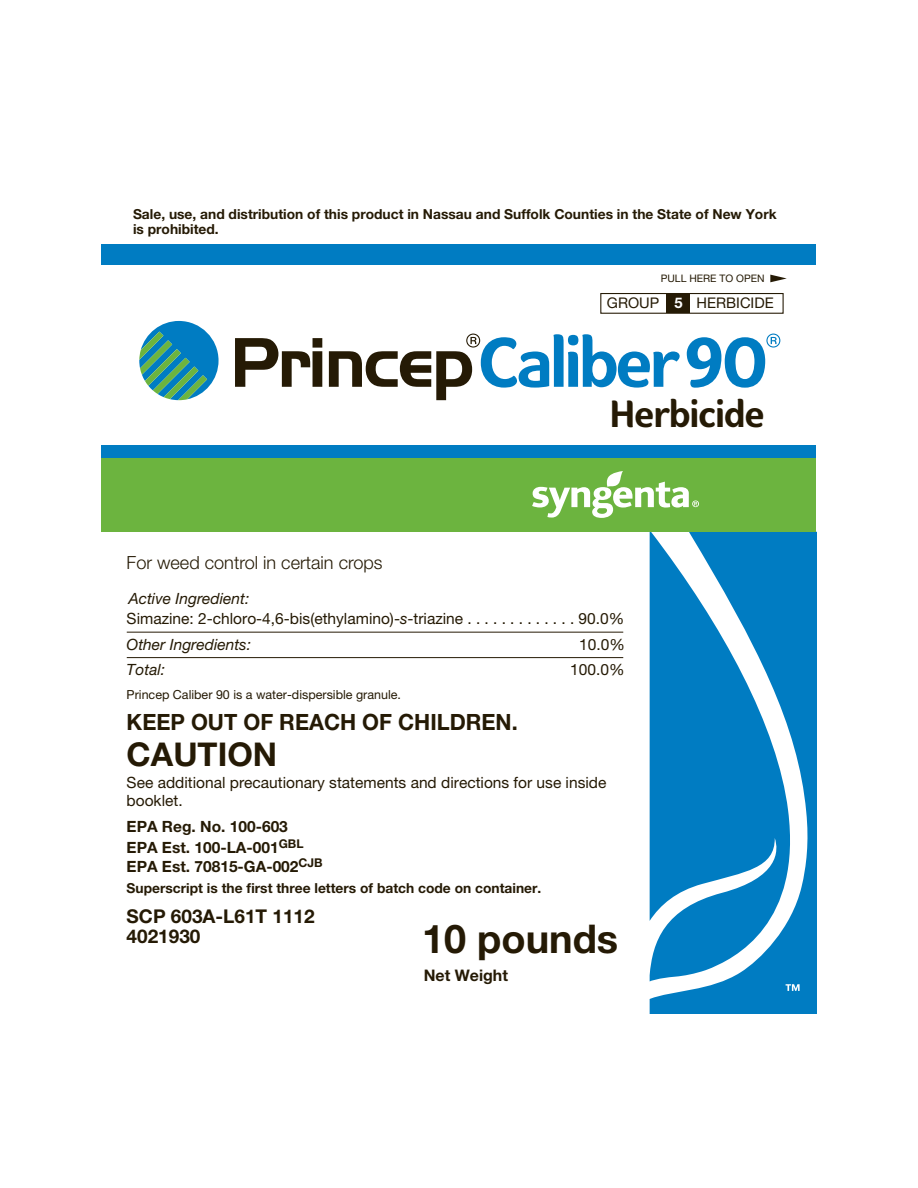
<style>
.page{position:relative;width:918px;height:1188px;background:#fff}
.page>*{position:absolute;margin:0;border:0;box-sizing:border-box;transform-origin:0 0}
.t1{font:700 39.6px "Helvetica Neue LT Pro";color:#251a05}
.t2{font:32.7px "Syngenta Veto Latin";letter-spacing:-.02em;color:#251a05}
.t3{font:700 32.7px "Helvetica Neue LT Pro";color:#251a05}
.t4{font:700 22.35px "Helvetica Neue LT Pro";color:#251a05}
.t5{font:700 18.9px/20.7px "Helvetica Neue LT Pro";color:#251a05}
.t6{font:300 18.15px "Helvetica Neue LT Pro";color:#251a05}
.t7{font:700 15.9px "Helvetica Neue LT Pro";color:#251a05}
.t8{font:15.45px/19.8px "Helvetica Neue LT Pro";color:#251a05}
.t9{font:700 15.45px/20.7px "Helvetica Neue LT Pro";color:#251a05}
.t10{font:italic 15.45px "Helvetica Neue LT Pro";color:#251a05}
.t11{font:14.7px "Helvetica Neue LT Pro";color:#251a05}
.t12{font:700 13.8px/15.5px "Helvetica Neue LT Pro";color:#251a05}
.t13{font:12.45px "Helvetica Neue LT Pro";color:#251a05}
.t14{font:10.35px "Helvetica Neue LT Pro";color:#251a05}
.s1{font-weight:700;color:#fff}
.s2{font-style:italic}
</style>
<div class="page">
<svg style="left:770px;top:275px;width:17px;height:7px"></svg>
<div style="left:600px;top:293px;width:184px;height:21px;border:1px solid #251a05"></div>
<div style="left:667px;top:294px;width:23px;height:19px;background:#251a05"></div>
<hr style="left:127px;top:632px;width:496px;height:1px;background:#251a05">
<hr style="left:127px;top:657px;width:496px;height:1px;background:#251a05">
<svg style="left:139px;top:321px;width:80px;height:79px"></svg>
<svg style="left:235px;top:338px;width:87px;height:49px"></svg>
<svg style="left:329px;top:334px;width:351px;height:66px"></svg>
<svg style="left:687px;top:334px;width:93px;height:54px"></svg>
<div style="left:102px;top:244px;width:714px;height:21px;background:#007cc2"></div>
<svg style="left:650px;top:532px;width:166px;height:481px;fill:#007cc2"></svg>
<div style="left:102px;top:458px;width:714px;height:74px;background:#6cb43f"></div>
<div style="left:102px;top:446px;width:714px;height:12px;background:#007cc2"></div>
<svg style="left:508px;top:445px;width:191px;height:73px"></svg>
<svg style="left:784px;top:981px;width:16px;height:10px"></svg>
<p class="t12" style="left:133px;top:207px;width:645px">Sale, use, and distribution of this product in Nassau and Suffolk Counties in the State of New York is prohibited.</p>
<p class="t14" style="left:661px;top:274px;width:105px">PULL HERE TO OPEN</p>
<p class="t11" style="left:607px;top:298px;width:168px">GROUP <span class="s1">5</span> HERBICIDE</p>
<h2 class="t2" style="left:610px;top:397px;width:157px">Herbicide</h2>
<p class="t6" style="left:127px;top:552px;width:258px">For weed control in certain crops</p>
<p class="t8" style="left:127px;top:590px;width:499px"><span class="s2">Active Ingredient:<br></span>Simazine: 2-chloro-4,6-bis(ethylamino)-<span class="s2">s</span>-triazine . . . . . . . . . . . . . 90.0%</p>
<p class="t10" style="left:127px;top:638px;width:126px">Other Ingredients:</p>
<p class="t8" style="left:579px;top:636px;width:47px">10.0%</p>
<p class="t10" style="left:127px;top:664px;width:40px">Total:</p>
<p class="t8" style="left:570px;top:661px;width:56px">100.0%</p>
<p class="t13" style="left:127px;top:690px;width:276px">Princep Caliber 90 is a water-dispersible granule.</p>
<h3 class="t4" style="left:127px;top:714px;width:393px">KEEP OUT OF REACH OF CHILDREN.</h3>
<h2 class="t3" style="left:127px;top:742px;width:152px">CAUTION</h2>
<p class="t8" style="left:127px;top:775px;width:481px;line-height:17.7px">See additional precautionary statements and directions for use inside booklet.</p>
<p class="t9" style="left:127px;top:818px;width:178px">EPA Reg. No. 100-603<br>EPA Est. 100-LA-001<sup>GBL</sup></p>
<p class="t9" style="left:127px;top:857px;width:198px">EPA Est. 70815-GA-002<sup>CJB</sup></p>
<p class="t12" style="left:127px;top:882px;width:416px">Superscript is the first three letters of batch code on container.</p>
<p class="t5" style="left:127px;top:907px;width:190px">SCP 603A-L61T 1112<br>4021930</p>
<h1 class="t1" style="left:422px;top:925px;width:198px">10 pounds</h1>
<p class="t7" style="left:424px;top:969px;width:86px">Net Weight</p>
</div>
